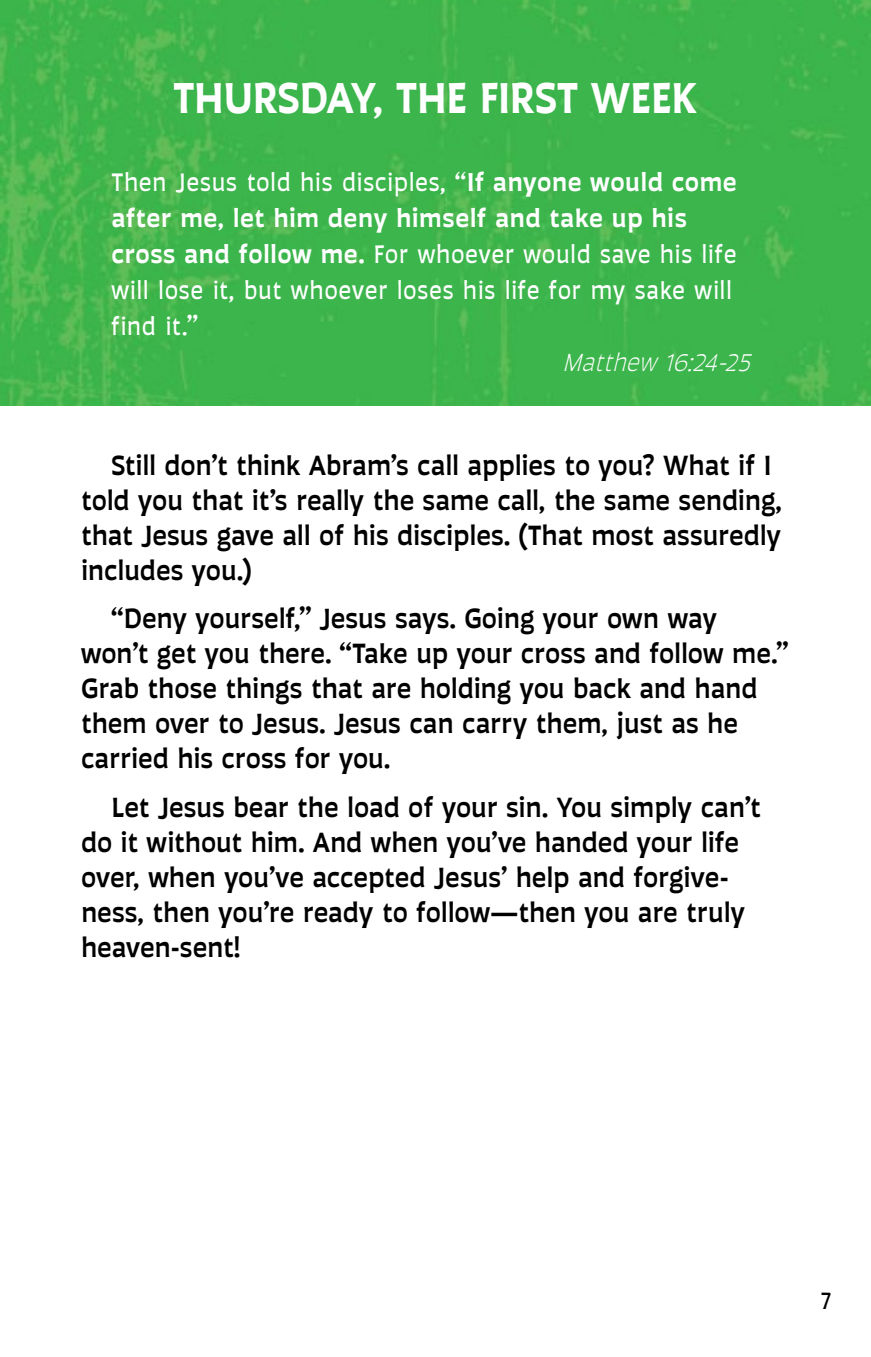
<style>
.page{position:relative;width:871px;height:1357px;background:#fff}
.page>*{position:absolute;margin:0;border:0;box-sizing:border-box;transform-origin:0 0}
.t1{font:600 45px "Auster";letter-spacing:-.01em;color:#fff}
.t2{font:500 29.25px/35.1px "Auster";letter-spacing:-.01em;color:#000}
.t3{font:27px/36px "Auster";letter-spacing:.015em;color:#fff}
.t4{font:italic 300 27px "Auster";color:#fff}
.t5{font:25.88px "Auster";color:#000;scale:.9 1}
.s1{font-weight:600}
</style>
<div class="page">
<img style="left:0;top:0;width:871px;height:405px">
<h1 class="t1" style="left:173px;top:72px;width:525px">THURSDAY, THE FIRST WEEK</h1>
<p class="t3" style="left:111px;top:165px;width:627px">Then Jesus told his disciples, “<span class="s1">If anyone would come after me, let him deny himself and take up his cross and follow me.</span> For whoever would save his life will lose it, but whoever loses his life for my sake will find it.”</p>
<p class="t4" style="left:562px;top:348px;width:196px">Matthew 16:24-25</p>
<p class="t2" style="left:81px;top:448px;width:703px;text-indent:30px">Still don’t think Abram’s call applies to you? What if I told you that it’s really the same call, the same sending, that Jesus gave all of his disciples. (That most assuredly includes you.)</p>
<p class="t2" style="left:81px;top:601px;width:709px;text-indent:30px">“Deny yourself,” Jesus says. Going your own way won’t get you there. “Take up your cross and follow me.” Grab those things that are holding you back and hand them over to Jesus. Jesus can carry them, just as he carried his cross for you.</p>
<p class="t2" style="left:81px;top:789px;width:681px;text-indent:30px">Let Jesus bear the load of your sin. You simply can’t do it without him. And when you’ve handed your life over, when you’ve accepted Jesus’ help and forgive&shy;ness, then you’re ready to follow—then you are truly heaven-sent!</p>
<p class="t5" style="left:821px;top:1286px;width:12px">7</p>
</div>
